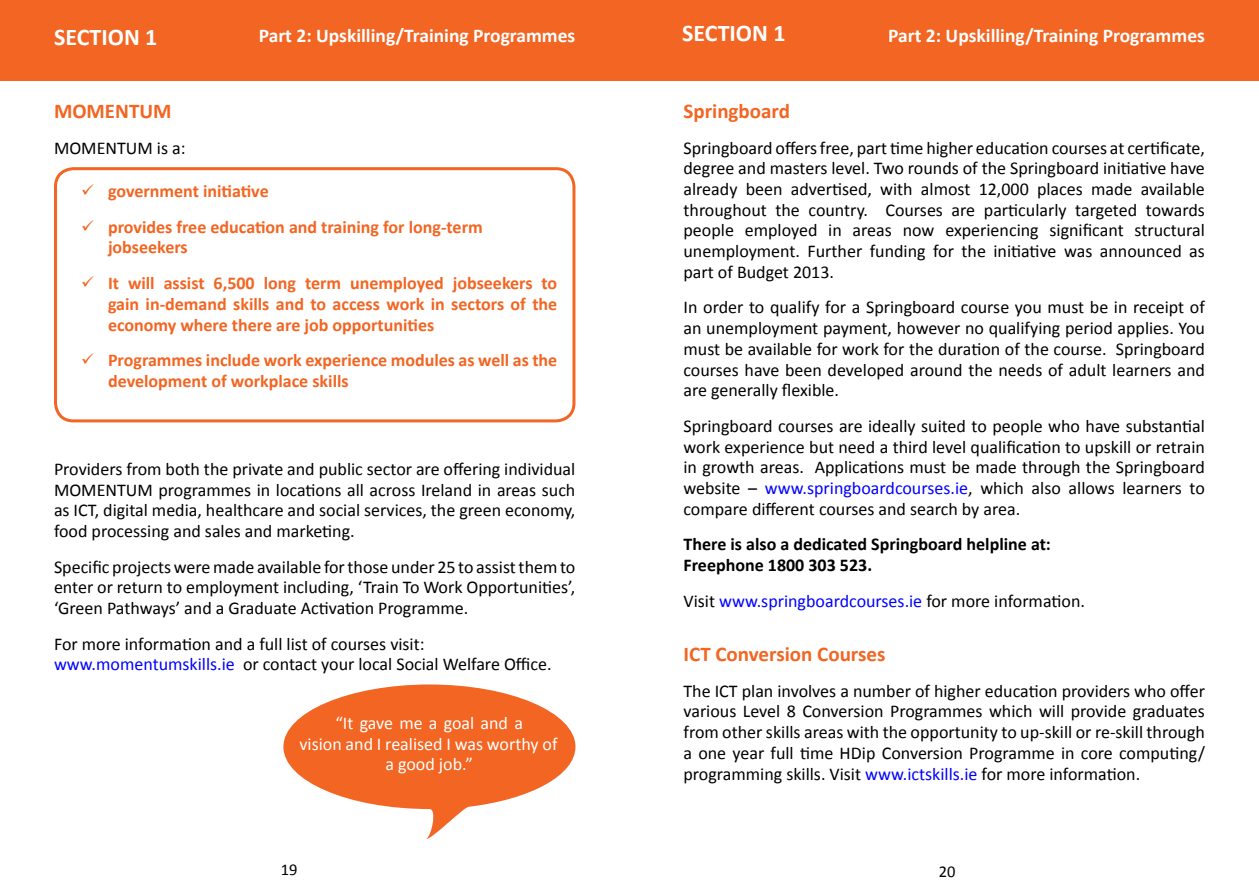
<style>
.page{position:relative;width:1259px;height:893px;background:#fff}
.page>*{position:absolute;margin:0;border:0;box-sizing:border-box;transform-origin:0 0}
.t1{font:700 24px "Calibri";color:#fff}
.t2{font:700 21px "Calibri";color:#f26522}
.t3{font:700 19.5px "Calibri";color:#fff}
.t4{font:18px/20.7px "Calibri";color:#000;text-align:justify}
.t5{font:700 18px/20.7px "Calibri";color:#f26522}
.t6{font:700 18px/20.7px "Calibri";color:#000}
.t7{font:18px/20.7px "Calibri";color:#fff;text-align:center}
.t8{font:18px "Calibri";color:#00f}
.t9{font:16.5px "Calibri";color:#000}
.s1{color:#00f}
.s2{color:#000}
</style>
<div class="page">
<div style="left:629px;top:0;width:630px;height:80px;background:#f26522"></div>
<div style="left:0;top:0;width:629px;height:80px;background:#f26522"></div>
<div style="left:54px;top:167px;width:521px;height:255px;border:3px solid #f26522;border-radius:18px"></div>
<svg style="left:283px;top:684px;width:292px;height:155px;fill:#f26522"></svg>
<h1 class="t1" style="left:54px;top:22px;width:105px">SECTION 1</h1>
<h1 class="t1" style="left:682px;top:18px;width:105px">SECTION 1</h1>
<p class="t3" style="left:259px;top:23px;width:318px">Part 2: Upskilling/Training Programmes</p>
<p class="t3" style="left:888px;top:23px;width:318px">Part 2: Upskilling/Training Programmes</p>
<p class="t2" style="left:54px;top:97px;width:119px">MOMENTUM</p>
<p class="t4" style="left:54px;top:137px;width:133px">MOMENTUM is a:</p>
<p class="t5" style="left:81px;top:181px;width:189px">✓ government initiative</p>
<p class="t5" style="left:108px;top:216px;width:376px;text-indent:-27px">✓ provides free education and training for long-term jobseekers</p>
<p class="t5" style="left:108px;top:273px;width:451px;text-align:justify;text-indent:-27px">✓ It will assist 6,500 long term unemployed jobseekers to gain in-demand skills and to access work in sectors of the economy where there are job opportunities</p>
<p class="t5" style="left:108px;top:350px;width:451px;text-indent:-27px">✓ Programmes include work experience modules as well as the development of workplace skills</p>
<p class="t4" style="left:54px;top:459px;width:523px">Providers from both the private and public sector are offering individual MOMENTUM programmes in locations all across Ireland in areas such as ICT, digital media, healthcare and social services, the green economy, food processing and sales and marketing.</p>
<p class="t4" style="left:54px;top:556px;width:523px">Specific projects were made available for those under 25 to assist them to enter or return to employment including, ‘Train To Work Opportunities’, ‘Green Pathways’ and a Graduate Activation Programme.</p>
<p class="t4" style="left:54px;top:633px;width:499px">For more information and a full list of courses visit: <span class="s1">www.momentumskills.ie</span> or contact your local Social Welfare Office.</p>
<p class="t7" style="left:299px;top:713px;width:259px">“It gave me a goal and a<br>vision and I realised I was worthy of a good job.”</p>
<p class="t2" style="left:683px;top:97px;width:108px">Springboard</p>
<p class="t4" style="left:683px;top:137px;width:523px">Springboard offers free, part time higher education courses at certificate, degree and masters level. Two rounds of the Springboard initiative have already been advertised, with almost 12,000 places made available throughout the country. Courses are particularly targeted towards people employed in areas now experiencing significant structural unemployment. Further funding for the initiative was announced as part of Budget 2013.</p>
<p class="t4" style="left:683px;top:297px;width:523px">In order to qualify for a Springboard course you must be in receipt of an unemployment payment, however no qualifying period applies. You must be available for work for the duration of the course. Springboard courses have been developed around the needs of adult learners and are generally flexible.</p>
<p class="t4" style="left:683px;top:416px;width:523px">Springboard courses are ideally suited to people who have substantial work experience but need a third level qualification to upskill or retrain in growth areas. Applications must be made through the Springboard website – <span class="s1">www.springboardcourses.ie</span>, which also allows learners to compare different courses and search by area.</p>
<p class="t6" style="left:683px;top:534px;width:369px">There is also a dedicated Springboard helpline at:<br>Freephone 1800 303 523.</p>
<p class="t8" style="left:683px;top:589px;width:403px"><span class="s2">Visit</span> www.springboardcourses.ie <span class="s2">for more information.</span></p>
<p class="t2" style="left:683px;top:641px;width:203px">ICT Conversion Courses</p>
<p class="t4" style="left:683px;top:680px;width:523px">The ICT plan involves a number of higher education providers who offer various Level 8 Conversion Programmes which will provide graduates from other skills areas with the opportunity to up-skill or re-skill through a one year full time HDip Conversion Programme in core computing/ programming skills. Visit <span class="s1">www.ictskills.ie</span> for more information.</p>
<p class="t9" style="left:281px;top:859px;width:18px">19</p>
<p class="t9" style="left:939px;top:861px;width:18px">20</p>
</div>
